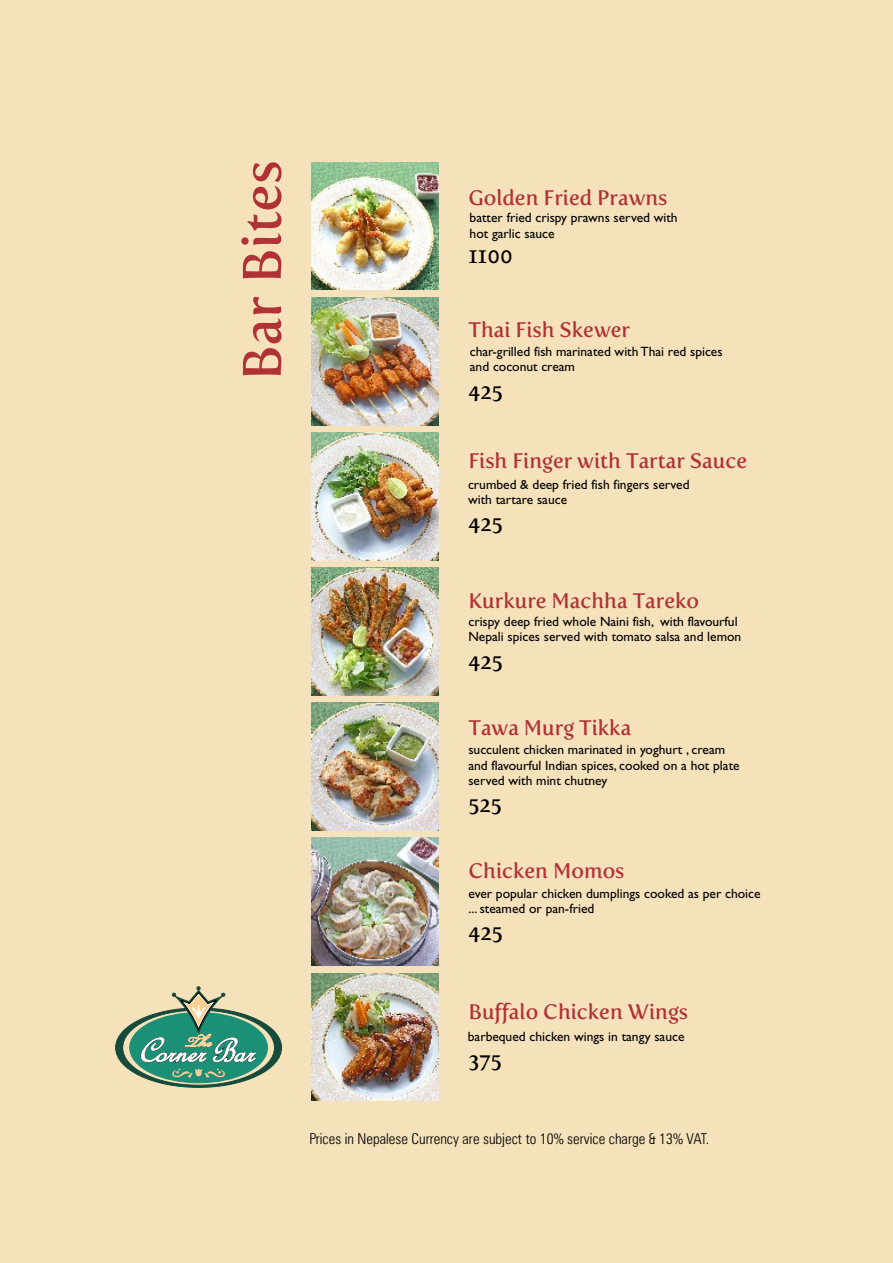
<style>
.page{position:relative;width:893px;height:1263px;background:#f5e1ba}
.page>*{position:absolute;margin:0;border:0;box-sizing:border-box;transform-origin:0 0}
.t1{font:21px "Fertigo Pro";color:#b13235}
.t2{font:21px "Fertigo Pro";color:#000}
.t3{font:300 condensed 15px "Zurich BT";color:#000}
.t4{font:13.5px/15.5px "Gill Sans";color:#000}
</style>
<div class="page">
<svg style="left:241px;top:162px;width:41px;height:213px"></svg>
<img style="left:311px;top:297px;width:128px;height:128px">
<img style="left:311px;top:433px;width:128px;height:127px">
<img style="left:311px;top:568px;width:128px;height:127px">
<img style="left:311px;top:838px;width:128px;height:127px">
<img style="left:311px;top:973px;width:128px;height:127px">
<svg style="left:115px;top:986px;width:167px;height:102px"></svg>
<img style="left:311px;top:162px;width:128px;height:128px">
<img style="left:311px;top:703px;width:128px;height:127px">
<h1 class="t1" style="left:468px;top:189px;width:201px">Golden Fried Prawns</h1>
<p class="t4" style="left:470px;top:211px;width:210px">batter fried crispy prawns served with hot garlic sauce</p>
<h1 class="t2" style="left:468px;top:247px;width:46px">1100</h1>
<h1 class="t1" style="left:468px;top:321px;width:163px">Thai Fish Skewer</h1>
<p class="t4" style="left:470px;top:345px;width:254px">char-grilled fish marinated with Thai red spices and coconut cream</p>
<h1 class="t2" style="left:468px;top:383px;width:36px">425</h1>
<h1 class="t1" style="left:468px;top:452px;width:280px">Fish Finger with Tartar Sauce</h1>
<p class="t4" style="left:468px;top:478px;width:223px">crumbed &amp; deep fried fish fingers served with tartare sauce</p>
<h1 class="t2" style="left:468px;top:515px;width:36px">425</h1>
<h1 class="t1" style="left:468px;top:591px;width:232px">Kurkure Machha Tareko</h1>
<p class="t4" style="left:468px;top:615px;width:274px">crispy deep fried whole Naini fish, with flavourful<br>Nepali spices served with tomato salsa and lemon</p>
<h1 class="t2" style="left:468px;top:653px;width:36px">425</h1>
<h1 class="t1" style="left:468px;top:719px;width:164px">Tawa Murg Tikka</h1>
<p class="t4" style="left:468px;top:743px;width:273px">succulent chicken marinated in yoghurt , cream and flavourful Indian spices, cooked on a hot plate served with mint chutney</p>
<h1 class="t2" style="left:468px;top:795px;width:35px">525</h1>
<h1 class="t1" style="left:468px;top:861px;width:158px">Chicken Momos</h1>
<p class="t4" style="left:468px;top:887px;width:294px">ever popular chicken dumplings cooked as per choice ... steamed or pan-fried</p>
<h1 class="t2" style="left:468px;top:923px;width:36px">425</h1>
<h1 class="t1" style="left:468px;top:1003px;width:221px">Buffalo Chicken Wings</h1>
<h1 class="t2" style="left:468px;top:1052px;width:35px">375</h1>
<p class="t4" style="left:468px;top:1030px;width:218px">barbequed chicken wings in tangy sauce</p>
<p class="t3" style="left:309px;top:1133px;width:401px">Prices in Nepalese Currency are subject to 10% service charge &amp; 13% VAT.</p>
</div>
